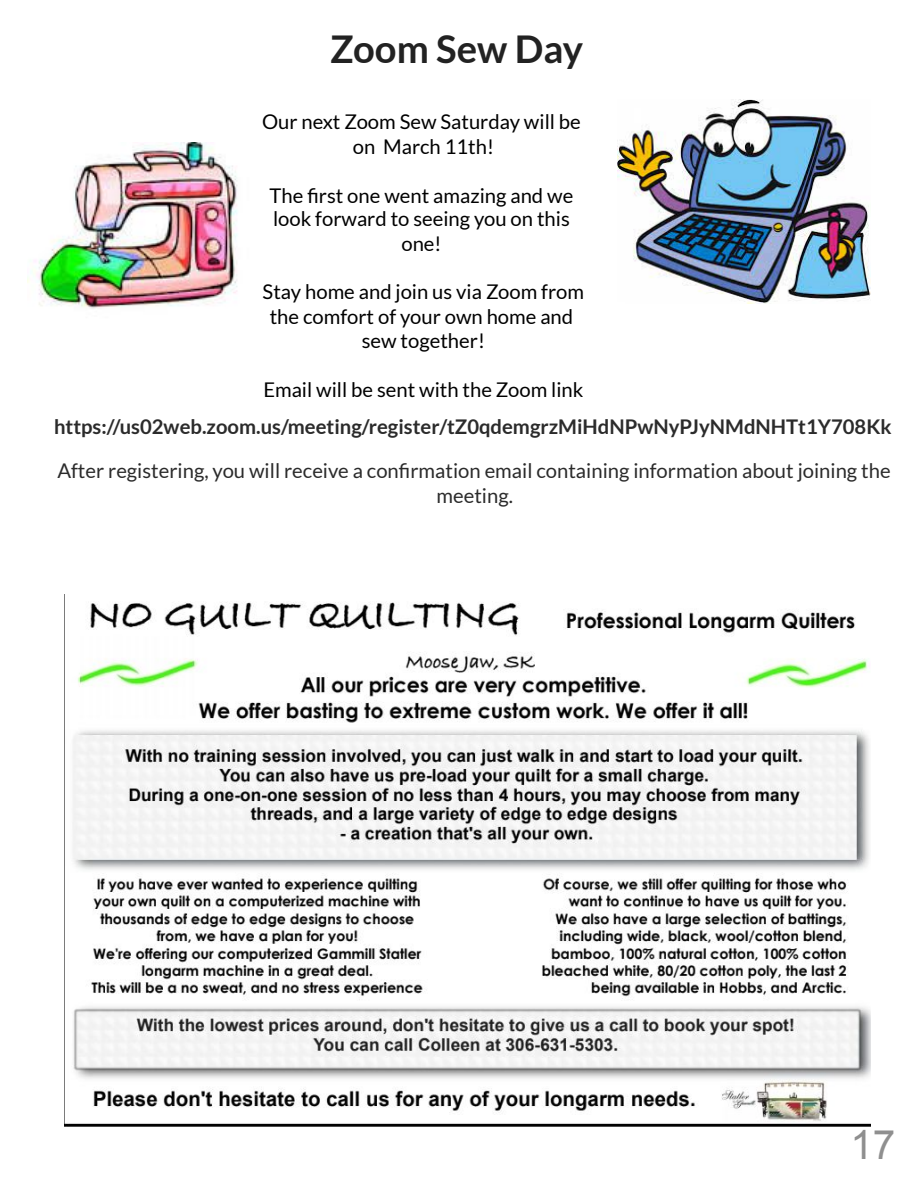
<style>
.page{position:relative;width:918px;height:1188px;background:#fff}
.page>*{position:absolute;margin:0;border:0;box-sizing:border-box;transform-origin:0 0}
.t1{font:40.5px "Arial";color:#8f8f8f}
.t2{font:700 38.25px "Lato";color:#222}
.t3{font:20.25px/24.2px "Lato";color:#000;text-align:center}
.t4{font:20.25px/24.8px "Lato";color:#2b2b2b;text-align:center}
.t5{font:700 20.25px "Lato";color:#2b2b2b}
</style>
<div class="page">
<img style="left:27px;top:143px;width:211px;height:166px">
<img style="left:617px;top:99px;width:253px;height:205px">
<img style="left:64px;top:594px;width:807px;height:532px">
<h2 class="t2" style="left:330px;top:25px;width:255px">Zoom Sew Day</h2>
<p class="t3" style="left:262px;top:109px;width:320px;line-height:24.8px">Our next Zoom Sew Saturday will be on March 11th!</p>
<p class="t3" style="left:270px;top:183px;width:305px">The fi rst one went amazing and we look forward to seeing you on this one!</p>
<p class="t3" style="left:263px;top:279px;width:323px">Stay home and join us via Zoom from the comfort of your own home and sew together!</p>
<p class="t3" style="left:263px;top:377px;width:322px">Email will be sent with the Zoom link</p>
<p class="t5" style="left:54px;top:414px;width:839px">https://us02web.zoom.us/meeting/register/tZ0qdemgrzMiHdNPwNyPJyNMdNHTt1Y708Kk</p>
<p class="t4" style="left:57px;top:458px;width:835px">After registering, you will receive a confi rmation email containing information about joining the meeting.</p>
<h1 class="t1" style="left:850px;top:1122px;width:47px">17</h1>
</div>
